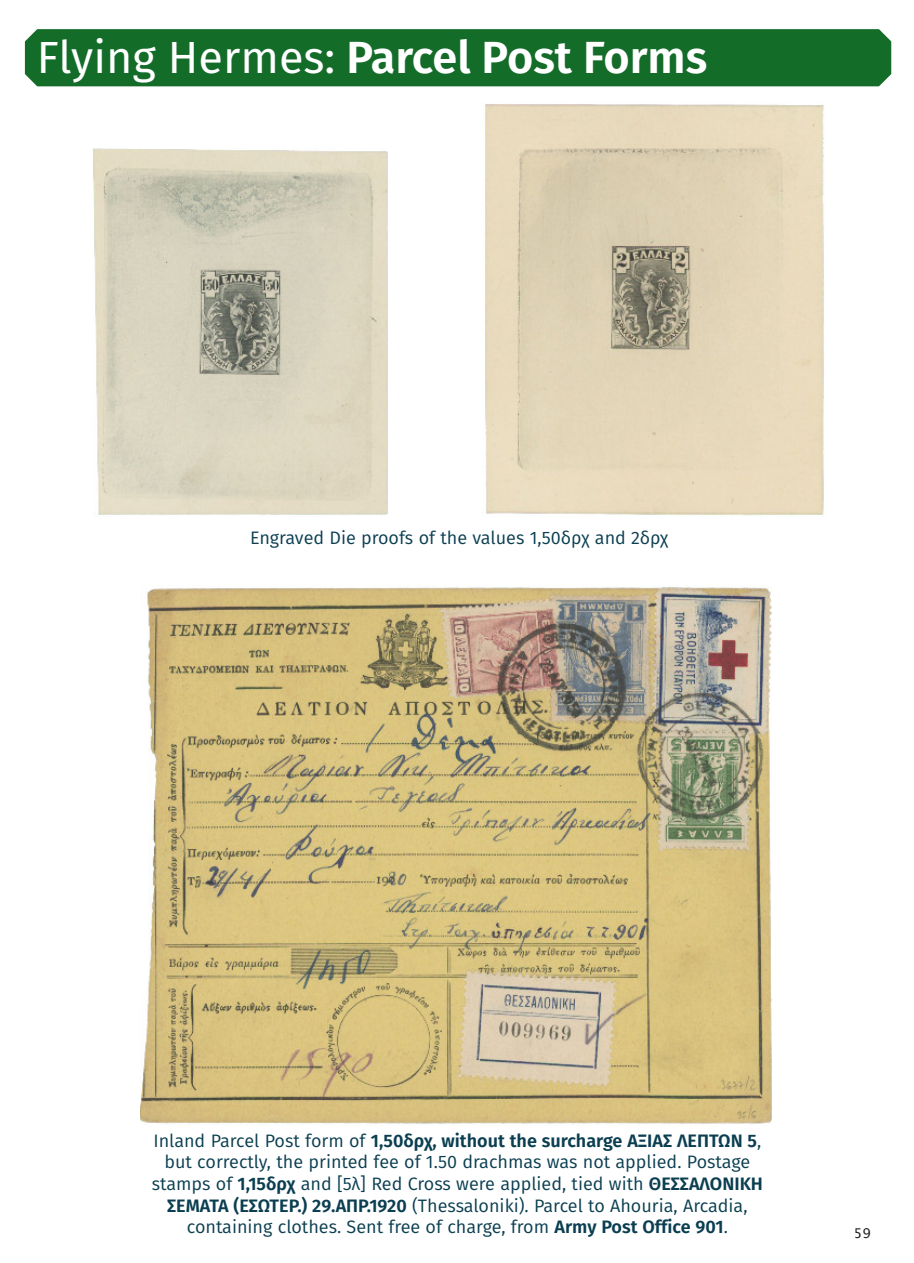
<style>
.page{position:relative;width:914px;height:1263px;background:#fff}
.page>*{position:absolute;margin:0;border:0;box-sizing:border-box;transform-origin:0 0}
.t1{font:600 45px "Fira Sans";color:#fff}
.t2{font:18px/21.6px "Fira Sans";color:#0a3e50;text-align:center}
.t3{font:13.5px "Lucida Grande";color:#231f20}
.s1{font-weight:400}
.s2{font-weight:600}
</style>
<div class="page">
<div style="left:24px;top:29px;width:868px;height:58px;background:#146c29"></div>
<img style="left:93px;top:149px;width:295px;height:366px">
<img style="left:485px;top:104px;width:339px;height:411px">
<img style="left:141px;top:587px;width:631px;height:537px">
<h1 class="t1" style="left:37px;top:39px;width:672px"><span class="s1">Flying Hermes:</span> Parcel Post Forms</h1>
<p class="t2" style="left:250px;top:528px;width:420px">Engraved Die proofs of the values 1,50δρχ and 2δρχ</p>
<p class="t2" style="left:152px;top:1131px;width:612px">Inland Parcel Post form of <span class="s2">1,50δρχ, without the surcharge ΑΞΙΑΣ ΛΕΠΤΩΝ 5</span>, but correctly, the printed fee of 1.50 drachmas was not applied. Postage stamps of <span class="s2">1,15δρχ</span> and [5λ] Red Cross were applied, tied with <span class="s2">ΘΕΣΣΑΛΟΝΙΚΗ ΣΕΜΑΤΑ (ΕΣΩΤΕΡ.) 29.ΑΠΡ.1920</span> (Thessaloniki). Parcel to Ahouria, Arcadia, containing clothes. Sent free of charge, from <span class="s2">Army Post Office 901</span>.</p>
<p class="t3" style="left:853px;top:1225px;width:19px">59</p>
</div>
